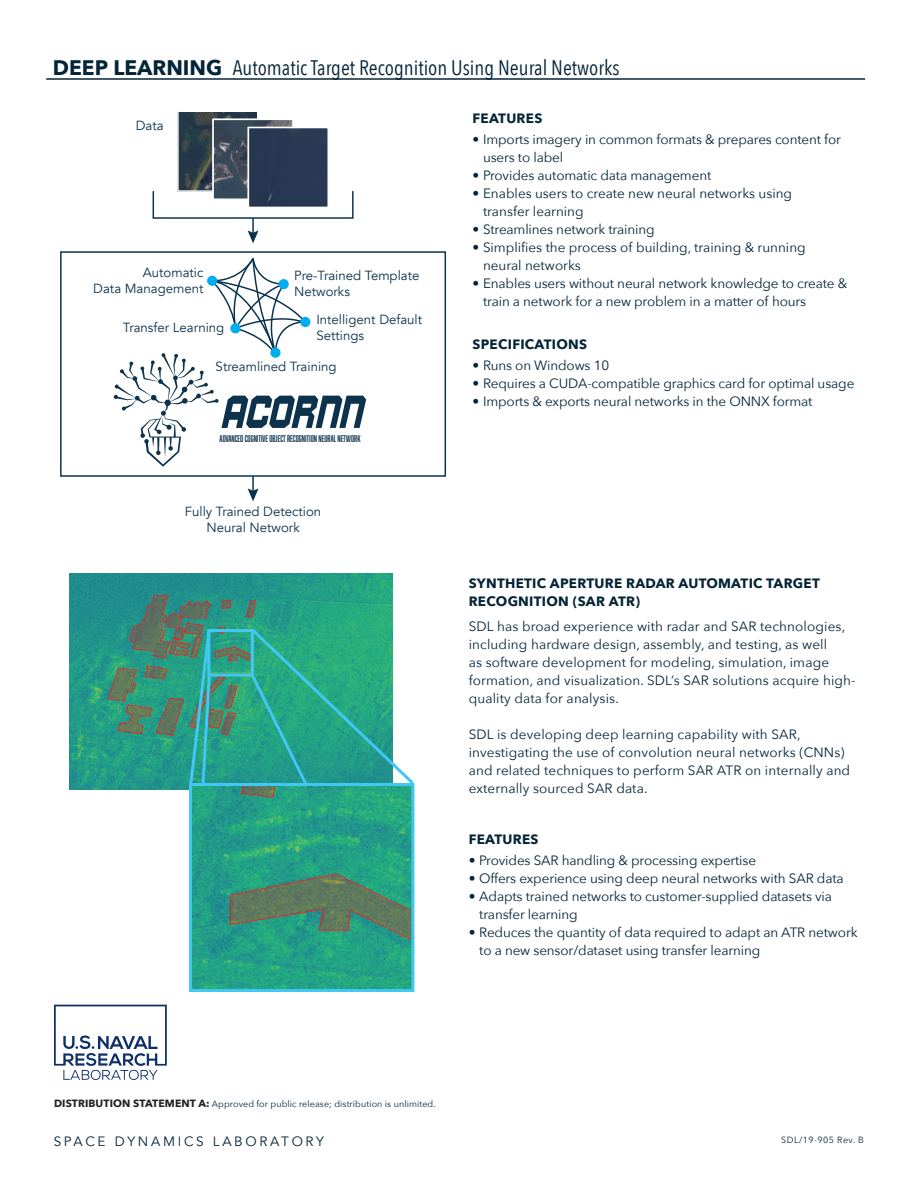
<style>
.page{position:relative;width:918px;height:1188px;background:#fff}
.page>*{position:absolute;margin:0;border:0;box-sizing:border-box;transform-origin:0 0}
.t1{font:21px "Avenir Next Condensed";color:#042438}
.t2{font:13.5px/18px "Avenir Next";letter-spacing:-.01em;color:#042438}
.t3{font:13.5px/18px "Avenir Next";letter-spacing:.01em;color:#042438}
.t4{font:700 13.5px/18px "Avenir Next";letter-spacing:.02em;color:#042438}
.t5{font:13.5px "Avenir";letter-spacing:.2em;color:#042438}
.t6{font:13.2px/15.9px "Avenir";color:#0c324c}
.t7{font:9px "Avenir Next";letter-spacing:.01em;color:#042438}
.t8{font:9px "Abolition";color:#0c324c}
.t9{font:9px "Avenir Next";letter-spacing:.05em;color:#042438}
.s1{font-family:"Avenir Next";font-weight:700}
.s2{font-weight:700;font-size:10.5px;color:#231f20}
</style>
<div class="page">
<hr style="left:46px;top:78px;width:819px;height:2px;background:#042438">
<img style="left:69px;top:574px;width:324px;height:216px">
<img style="left:193px;top:787px;width:217px;height:201px">
<div style="left:189px;top:783px;width:225px;height:209px;border:3px solid #40c7f4"></div>
<div style="left:207px;top:629px;width:47px;height:47px;border:3px solid #40c7f4"></div>
<svg style="left:187px;top:627px;width:26px;height:161px;background:#36a097"></svg>
<svg style="left:248px;top:626px;width:167px;height:162px;background:#42b198"></svg>
<div style="left:153px;top:190px;width:201px;height:29px;border:1px solid #07314c"></div>
<svg style="left:248px;top:218px;width:11px;height:25px"></svg>
<svg style="left:248px;top:477px;width:11px;height:24px"></svg>
<div style="left:60px;top:251px;width:386px;height:226px;border:1px solid #07314c"></div>
<img style="left:179px;top:113px;width:77px;height:77px">
<div style="left:177px;top:111px;width:81px;height:81px;border:1px solid #fff"></div>
<img style="left:214px;top:121px;width:78px;height:77px">
<div style="left:212px;top:119px;width:82px;height:81px;border:1px solid #fff"></div>
<div style="left:250px;top:129px;width:77px;height:77px;background:#283852"></div>
<div style="left:248px;top:127px;width:81px;height:81px;border:1px solid #fff"></div>
<svg style="left:114px;top:258px;width:252px;height:209px"></svg>
<div style="left:300px;top:317px;width:10px;height:10px;background:#00aeef;border-radius:50%"></div>
<div style="left:270px;top:348px;width:11px;height:10px;background:#00aeef;border-radius:50%"></div>
<div style="left:279px;top:279px;width:10px;height:10px;background:#00aeef;border-radius:50%"></div>
<div style="left:207px;top:276px;width:10px;height:10px;background:#00aeef;border-radius:50%"></div>
<div style="left:230px;top:323px;width:11px;height:10px;background:#00aeef;border-radius:50%"></div>
<svg style="left:54px;top:1005px;width:113px;height:75px"></svg>
<h1 class="t1" style="left:53px;top:55px;width:568px"><span class="s1">DEEP LEARNING</span> Automatic Target Recognition Using Neural Networks</h1>
<p class="t6" style="left:136px;top:118px;width:29px">Data</p>
<p class="t6" style="left:93px;top:265px;width:112px;text-align:right">Automatic<br>Data Management</p>
<p class="t6" style="left:123px;top:320px;width:103px">Transfer Learning</p>
<p class="t6" style="left:294px;top:268px;width:127px">Pre-Trained Template<br>Networks</p>
<p class="t6" style="left:316px;top:312px;width:107px">Intelligent Default<br>Settings</p>
<p class="t6" style="left:216px;top:359px;width:122px">Streamlined Training</p>
<p class="t8" style="left:220px;top:434px;width:142px">ADVANCED COGNITIVE OBJECT RECOGNITION NEURAL NETWORK</p>
<p class="t6" style="left:185px;top:504px;width:138px;text-align:center">Fully Trained Detection<br>Neural Network</p>
<p class="t4" style="left:472px;top:109px;width:71px">FEATURES</p>
<p class="t2" style="left:483px;top:130px;width:360px;text-indent:-11px">• Imports imagery in common formats &amp; prepares content for users to label</p>
<p class="t2" style="left:472px;top:166px;width:240px">• Provides automatic data management</p>
<p class="t2" style="left:483px;top:184px;width:311px;text-indent:-11px">• Enables users to create new neural networks using transfer learning</p>
<p class="t2" style="left:472px;top:220px;width:184px">• Streamlines network training</p>
<p class="t2" style="left:483px;top:238px;width:324px;text-indent:-11px">• Simplifies the process of building, training &amp; running neural networks</p>
<p class="t2" style="left:483px;top:274px;width:366px;text-indent:-11px">• Enables users without neural network knowledge to create &amp; train a network for a new problem in a matter of hours</p>
<p class="t4" style="left:472px;top:335px;width:116px">SPECIFICATIONS</p>
<p class="t2" style="left:472px;top:356px;width:138px">• Runs on Windows 10</p>
<p class="t2" style="left:472px;top:374px;width:383px">• Requires a CUDA-compatible graphics card for optimal usage</p>
<p class="t2" style="left:472px;top:392px;width:342px">• Imports &amp; exports neural networks in the ONNX format</p>
<p class="t4" style="left:469px;top:574px;width:353px">SYNTHETIC APERTURE RADAR AUTOMATIC TARGET<br>RECOGNITION (SAR ATR)</p>
<p class="t3" style="left:469px;top:616px;width:388px">SDL has broad experience with radar and SAR technologies, including hardware design, assembly, and testing, as well<br>as software development for modeling, simulation, image formation, and visualization. SDL’s SAR solutions acquire high&shy;quality data for analysis.</p>
<p class="t3" style="left:469px;top:724px;width:383px">SDL is developing deep learning capability with SAR, investigating the use of convolution neural networks (CNNs) and related techniques to perform SAR ATR on internally and externally sourced SAR data.</p>
<p class="t4" style="left:469px;top:830px;width:71px">FEATURES</p>
<p class="t2" style="left:469px;top:851px;width:289px">• Provides SAR handling &amp; processing expertise</p>
<p class="t2" style="left:469px;top:869px;width:376px">• Offers experience using deep neural networks with SAR data</p>
<p class="t2" style="left:479px;top:887px;width:354px;text-indent:-11px">• Adapts trained networks to customer-supplied datasets via transfer learning</p>
<p class="t2" style="left:479px;top:923px;width:380px;text-indent:-11px">• Reduces the quantity of data required to adapt an ATR network to a new sensor/dataset using transfer learning</p>
<p class="t7" style="left:54px;top:1096px;width:383px"><span class="s2">DISTRIBUTION STATEMENT A:</span> Approved for public release; distribution is unlimited.</p>
<p class="t5" style="left:54px;top:1133px;width:272px">SPACE DYNAMICS LABORATORY</p>
<p class="t9" style="left:781px;top:1132px;width:84px">SDL/19-905 Rev. B</p>
</div>
